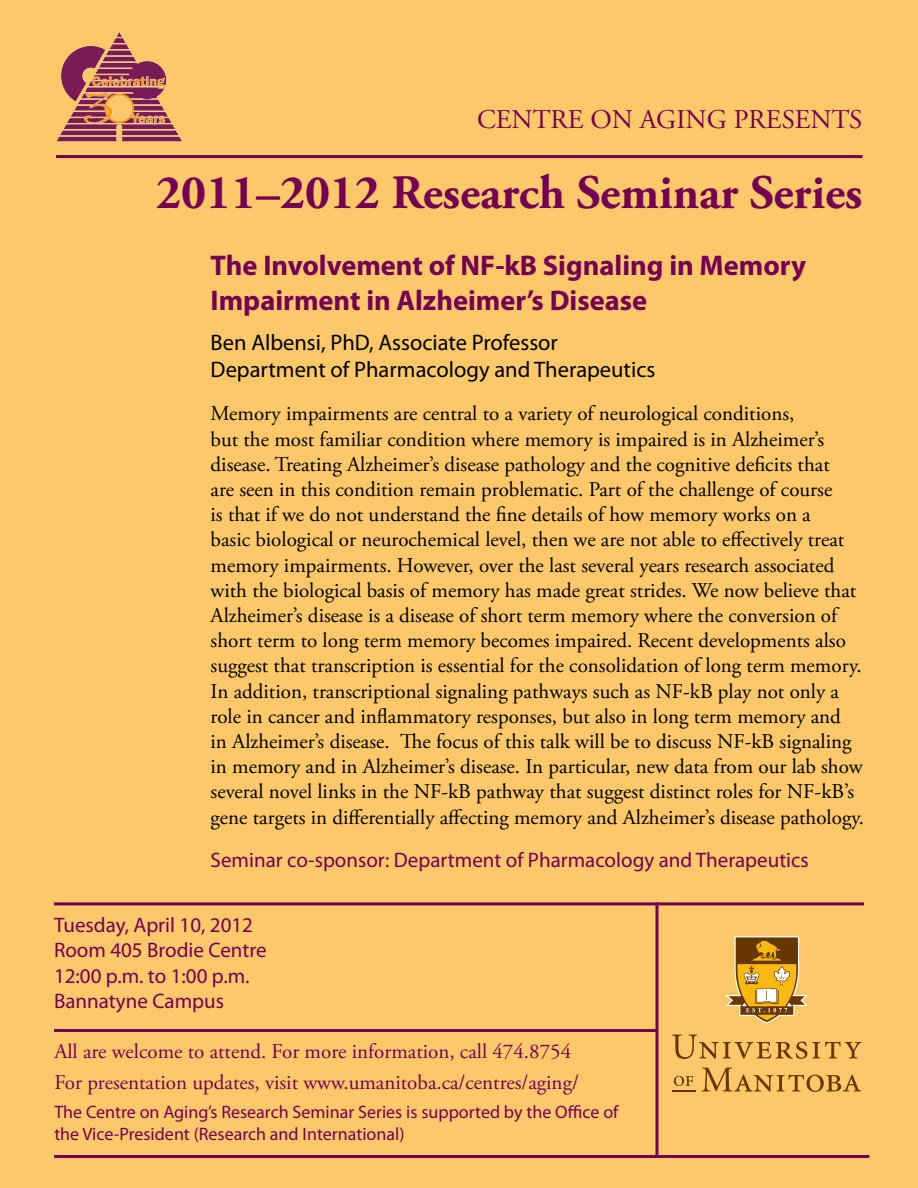
<style>
.page{position:relative;width:918px;height:1188px;background:#fcc86a}
.page>*{position:absolute;margin:0;border:0;box-sizing:border-box;transform-origin:0 0}
.t1{font:700 48px "Adobe Garamond Pro";color:#740053}
.t2{font:700 28.5px/34.2px "Myriad Pro";color:#740053}
.t3{font:27px "Adobe Garamond Pro";color:#740053}
.t4{font:22.5px/27px "Myriad Pro";color:#000}
.t5{font:21px/25.2px "Adobe Garamond Pro";color:#000}
.t6{font:21px/25.2px "Myriad Pro";color:#740053}
.t7{font:21px/31.2px "Adobe Garamond Pro";color:#740053}
.t8{font:18px/21.6px "Myriad Pro";color:#740053}
</style>
<div class="page">
<hr style="left:56px;top:155px;width:806px;height:3px;background:#740053">
<img style="left:56px;top:32px;width:126px;height:110px">
<svg style="left:672px;top:1035px;width:190px;height:24px"></svg>
<svg style="left:702px;top:1068px;width:159px;height:24px"></svg>
<svg style="left:672px;top:1076px;width:23px;height:15px"></svg>
<svg style="left:725px;top:936px;width:83px;height:87px"></svg>
<hr style="left:54px;top:902px;width:810px;height:3px;background:#740053">
<hr style="left:54px;top:1155px;width:815px;height:3px;background:#740053">
<hr style="left:656px;top:902px;width:2px;height:254px;background:#740053">
<hr style="left:54px;top:1029px;width:603px;height:3px;background:#740053">
<p class="t3" style="left:477px;top:103px;width:387px">CENTRE ON AGING PRESENTS</p>
<h1 class="t1" style="left:156px;top:165px;width:708px">2011–2012 Research Seminar Series</h1>
<h2 class="t2" style="left:211px;top:248px;width:597px">The Involvement of NF-kB Signaling in Memory<br>Impairment in Alzheimer’s Disease</h2>
<p class="t4" style="left:211px;top:329px;width:446px">Ben Albensi, PhD, Associate Professor<br>Department of Pharmacology and Therapeutics</p>
<p class="t5" style="left:211px;top:402px;width:655px">Memory impairments are central to a variety of neurological conditions,<br>but the most familiar condition where memory is impaired is in Alzheimer’s disease. Treating Alzheimer’s disease pathology and the cognitive deficits that<br>are seen in this condition remain problematic. Part of the challenge of course<br>is that if we do not understand the fine details of how memory works on a<br>basic biological or neurochemical level, then we are not able to effectively treat memory impairments. However, over the last several years research associated with the biological basis of memory has made great strides. We now believe that Alzheimer’s disease is a disease of short term memory where the conversion of short term to long term memory becomes impaired. Recent developments also suggest that transcription is essential for the consolidation of long term memory.<br>In addition, transcriptional signaling pathways such as NF-kB play not only a role in cancer and inflammatory responses, but also in long term memory and<br>in Alzheimer’s disease. The focus of this talk will be to discuss NF-kB signaling in memory and in Alzheimer’s disease. In particular, new data from our lab show several novel links in the NF-kB pathway that suggest distinct roles for NF-kB’s gene targets in differentially affecting memory and Alzheimer’s disease pathology.</p>
<p class="t6" style="left:211px;top:847px;width:600px">Seminar co-sponsor: Department of Pharmacology and Therapeutics</p>
<p class="t6" style="left:54px;top:912px;width:214px">Tuesday, April 10, 2012<br>Room 405 Brodie Centre<br>12:00 p.m. to 1:00 p.m.<br>Bannatyne Campus</p>
<p class="t7" style="left:54px;top:1036px;width:526px">All are welcome to attend. For more information, call 474.8754<br>For presentation updates, visit www.umanitoba.ca/centres/aging/</p>
<p class="t8" style="left:54px;top:1101px;width:566px">The Centre on Aging’s Research Seminar Series is supported by the Office of the Vice-President (Research and International)</p>
</div>
